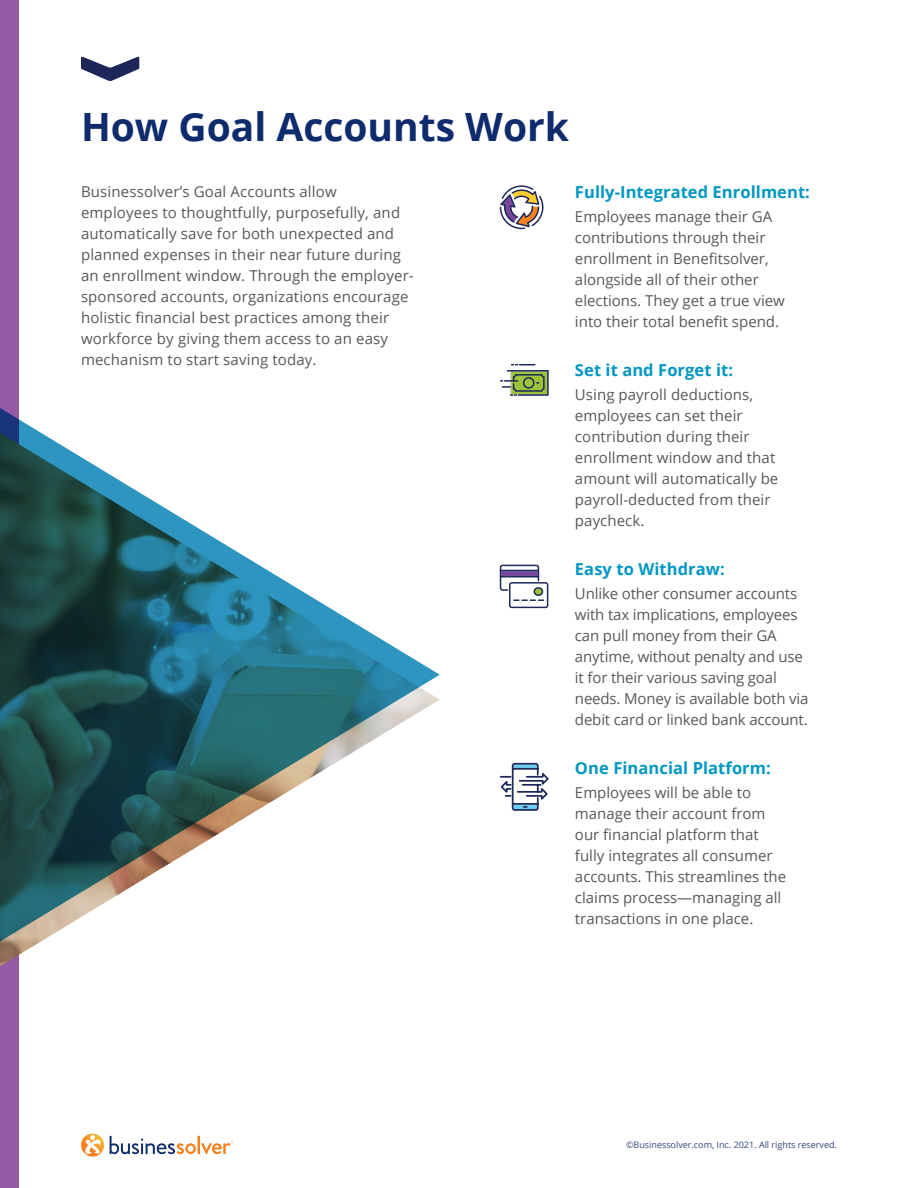
<style>
.page{position:relative;width:918px;height:1188px;background:#fff}
.page>*{position:absolute;margin:0;border:0;box-sizing:border-box;transform-origin:0 0}
.t1{font:700 39px "Open Sans";color:#0d2b6d}
.t2{font:700 16.5px "Open Sans";letter-spacing:.005em;color:#0097c3}
.t3{font:15px/21px "Open Sans";color:#57585a}
.t4{font:9px "Open Sans";color:#354780}
</style>
<div class="page">
<svg style="left:81px;top:1134px;width:23px;height:23px"></svg>
<svg style="left:110px;top:1136px;width:123px;height:18px"></svg>
<div style="left:0;top:0;width:18px;height:1188px;background:#955aa5"></div>
<svg style="left:81px;top:56px;width:58px;height:25px"></svg>
<svg style="left:499px;top:185px;width:45px;height:45px"></svg>
<svg style="left:499px;top:364px;width:50px;height:32px"></svg>
<svg style="left:499px;top:564px;width:50px;height:45px"></svg>
<div style="left:534px;top:588px;width:9px;height:7px;background:#9dc33b;border-radius:4px"></div>
<div style="left:534px;top:587px;width:9px;height:9px;border:2px solid #1c2959;border-radius:4px"></div>
<svg style="left:499px;top:762px;width:50px;height:49px"></svg>
<svg style="left:0;top:388px;width:440px;height:573px"></svg>
<h1 class="t1" style="left:81px;top:99px;width:490px">How Goal Accounts Work</h1>
<p class="t3" style="left:81px;top:181px;width:334px">Businessolver’s Goal Accounts allow employees to thoughtfully, purposefully, and automatically save for both unexpected and planned expenses in their near future during an enrollment window. Through the employer&shy;sponsored accounts, organizations encourage holistic financial best practices among their workforce by giving them access to an easy mechanism to start saving today.</p>
<p class="t2" style="left:575px;top:180px;width:236px">Fully-Integrated Enrollment:</p>
<p class="t3" style="left:575px;top:206px;width:211px">Employees manage their GA contributions through their enrollment in Benefitsolver, alongside all of their other elections. They get a true view into their total benefit spend.</p>
<p class="t2" style="left:575px;top:358px;width:160px">Set it and Forget it:</p>
<p class="t3" style="left:575px;top:384px;width:205px">Using payroll deductions, employees can set their contribution during their enrollment window and that amount will automatically be payroll-deducted from their paycheck.</p>
<p class="t2" style="left:575px;top:557px;width:151px">Easy to Withdraw:</p>
<p class="t3" style="left:575px;top:583px;width:235px">Unlike other consumer accounts with tax implications, employees can pull money from their GA anytime, without penalty and use it for their various saving goal needs. Money is available both via debit card or linked bank account.</p>
<p class="t2" style="left:575px;top:756px;width:197px">One Financial Platform:</p>
<p class="t3" style="left:575px;top:782px;width:213px">Employees will be able to manage their account from our financial platform that fully integrates all consumer accounts. This streamlines the claims process—managing all transactions in one place.</p>
<p class="t4" style="left:626px;top:1139px;width:212px">©Businessolver.com, Inc. 2021. All rights reserved.</p>
</div>
